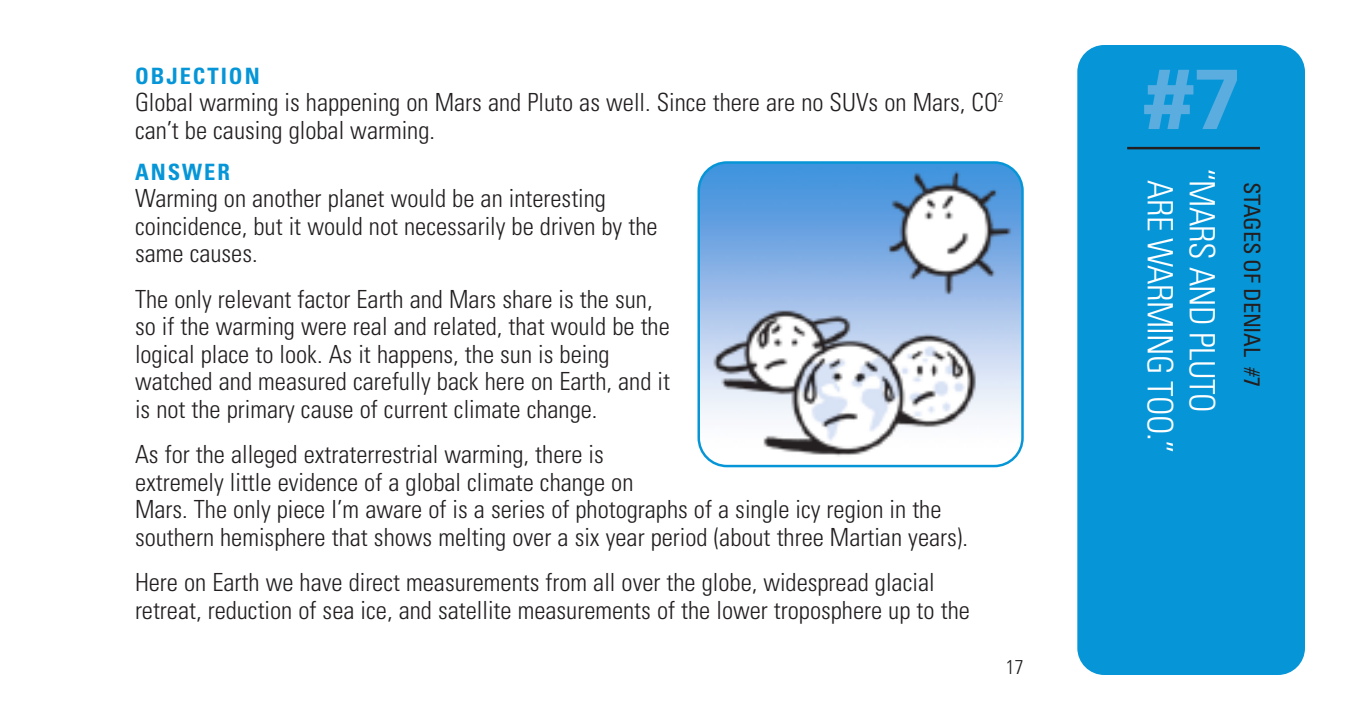
<style>
.page{position:relative;width:1350px;height:720px;background:#fff}
.page>*{position:absolute;margin:0;border:0;box-sizing:border-box;transform-origin:0 0}
.t1{font:700 85px "Univers LT Std";color:#5bade0}
.t2{font:300 condensed 35px "Univers LT Std";letter-spacing:-.02em;color:#fff}
.t3{font:300 condensed 25px/27.5px "Univers LT Std";color:#231f20}
.t4{font:condensed 22.5px "Univers LT Std";letter-spacing:-.01em;color:#231f20}
.t5{font:700 condensed 22.5px "Univers LT Std";letter-spacing:.09em;color:#0696d7}
.t6{font:300 condensed 20px "Univers LT Std";color:#231f20}
</style>
<div class="page">
<div style="left:1077px;top:45px;width:228px;height:630px;background:#0696d7;border-radius:27px"></div>
<hr style="left:1127px;top:147px;width:133px;height:2px;background:#231f20">
<svg style="left:698px;top:161px;width:326px;height:306px"></svg>
<p class="t5" style="left:135px;top:68px;width:126px">OBJECTION</p>
<p class="t3" style="left:135px;top:91px;width:870px">Global warming is happening on Mars and Pluto as well. Since there are no SUVs on Mars, CO<sup>2 </sup>can’t be causing global warming.</p>
<p class="t5" style="left:135px;top:164px;width:97px">ANSWER</p>
<p class="t3" style="left:135px;top:187px;width:524px">Warming on another planet would be an interesting coincidence, but it would not necessarily be driven by the same causes.</p>
<p class="t3" style="left:135px;top:288px;width:537px">The only relevant factor Earth and Mars share is the sun, so if the warming were real and related, that would be the logical place to look. As it happens, the sun is being watched and measured carefully back here on Earth, and it is not the primary cause of current climate change.</p>
<p class="t3" style="left:135px;top:443px;width:834px">As for the alleged extraterrestrial warming, there is<br>extremely little evidence of a global climate change on<br>Mars. The only piece I’m aware of is a series of photographs of a single icy region in the southern hemisphere that shows melting over a six year period (about three Martian years).</p>
<p class="t3" style="left:135px;top:571px;width:836px">Here on Earth we have direct measurements from all over the globe, widespread glacial retreat, reduction of sea ice, and satellite measurements of the lower troposphere up to the</p>
<p class="t6" style="left:1006px;top:660px;width:19px">17</p>
<h1 class="t1" style="left:1145px;top:68px;width:97px">#7</h1>
<h2 class="t2" style="left:1173px;top:180px;width:275px;rotate:90deg">ARE WARMING TOO.”</h2>
<h2 class="t2" style="left:1215px;top:168px;width:247px;rotate:90deg">“MARS AND PLUTO</h2>
<p class="t4" style="left:1260px;top:182px;width:207px;rotate:90deg">STAGES OF DENIAL #7</p>
</div>
